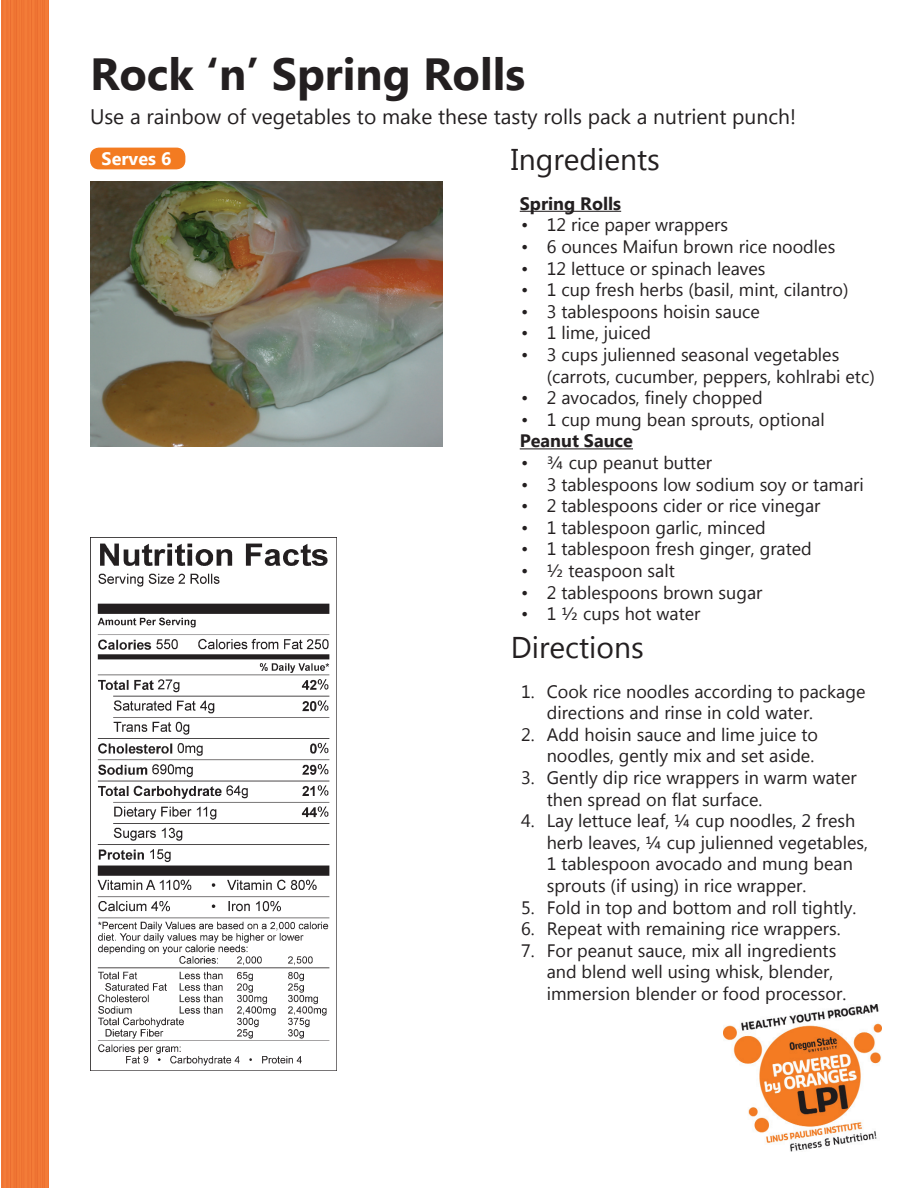
<style>
.page{position:relative;width:918px;height:1188px;background:#fff}
.page>*{position:absolute;margin:0;border:0;box-sizing:border-box;transform-origin:0 0}
.t1{font:700 45px "Microsoft New Tai Lue";color:#231f20}
.t2{font:30px "Microsoft New Tai Lue";color:#231f20}
.t3{font:21px "Microsoft New Tai Lue";color:#231f20}
.t4{font:18px/21.6px "Microsoft New Tai Lue";color:#231f20}
.t5{font:700 18px "Microsoft New Tai Lue";color:#231f20}
.t6{font:700 18px "Microsoft New Tai Lue";color:#fff}
</style>
<div class="page">
<hr style="left:520px;top:211px;width:101px;height:1px;background:#231f20">
<hr style="left:520px;top:448px;width:113px;height:1px;background:#231f20">
<img style="left:90px;top:537px;width:247px;height:534px">
<img style="left:2px;top:0;width:47px;height:1188px">
<div style="left:90px;top:148px;width:95px;height:21px;background:#f37b21;border-radius:9px"></div>
<img style="left:724px;top:1005px;width:158px;height:147px">
<img style="left:90px;top:182px;width:352px;height:264px">
<div style="left:95px;top:589px;width:236px;height:14px;background:#fff"></div>
<h1 class="t1" style="left:90px;top:48px;width:437px">Rock ‘n’ Spring Rolls</h1>
<p class="t3" style="left:90px;top:104px;width:707px">Use a rainbow of vegetables to make these tasty rolls pack a nutrient punch!</p>
<p class="t6" style="left:102px;top:149px;width:71px">Serves 6</p>
<h2 class="t2" style="left:511px;top:142px;width:151px">Ingredients</h2>
<p class="t5" style="left:520px;top:193px;width:103px">Spring Rolls</p>
<p class="t4" style="left:521px;top:216px;width:208px">• 12 rice paper wrappers</p>
<p class="t4" style="left:521px;top:237px;width:316px">• 6 ounces Maifun brown rice noodles</p>
<p class="t4" style="left:521px;top:259px;width:246px">• 12 lettuce or spinach leaves</p>
<p class="t4" style="left:521px;top:280px;width:329px">• 1 cup fresh herbs (basil, mint, cilantro)</p>
<p class="t4" style="left:521px;top:302px;width:240px">• 3 tablespoons hoisin sauce</p>
<p class="t4" style="left:521px;top:324px;width:131px">• 1 lime, juiced</p>
<p class="t4" style="left:547px;top:345px;width:330px;text-indent:-26px">• 3 cups julienned seasonal vegetables (carrots, cucumber, peppers, kohlrabi etc)</p>
<p class="t4" style="left:521px;top:388px;width:243px">• 2 avocados, finely chopped</p>
<p class="t4" style="left:521px;top:410px;width:305px">• 1 cup mung bean sprouts, optional</p>
<p class="t5" style="left:520px;top:431px;width:115px">Peanut Sauce</p>
<p class="t4" style="left:521px;top:453px;width:192px">• ¾ cup peanut butter</p>
<p class="t4" style="left:521px;top:475px;width:344px">• 3 tablespoons low sodium soy or tamari</p>
<p class="t4" style="left:521px;top:496px;width:301px">• 2 tablespoons cider or rice vinegar</p>
<p class="t4" style="left:521px;top:518px;width:246px">• 1 tablespoon garlic, minced</p>
<p class="t4" style="left:521px;top:540px;width:292px">• 1 tablespoon fresh ginger, grated</p>
<p class="t4" style="left:521px;top:561px;width:155px">• ½ teaspoon salt</p>
<p class="t4" style="left:521px;top:583px;width:243px">• 2 tablespoons brown sugar</p>
<p class="t4" style="left:521px;top:604px;width:181px">• 1 ½ cups hot water</p>
<h2 class="t2" style="left:511px;top:630px;width:134px">Directions</h2>
<p class="t4" style="left:547px;top:682px;width:320px;text-indent:-26px">1. Cook rice noodles according to package directions and rinse in cold water.</p>
<p class="t4" style="left:521px;top:725px;width:298px;text-align:right">2. Add hoisin sauce and lime juice to noodles, gently mix and set aside.</p>
<p class="t4" style="left:547px;top:768px;width:311px;text-indent:-26px">3. Gently dip rice wrappers in warm water then spread on flat surface.</p>
<p class="t4" style="left:547px;top:811px;width:323px;text-indent:-26px">4. Lay lettuce leaf, ¼ cup noodles, 2 fresh herb leaves, ¼ cup julienned vegetables, 1 tablespoon avocado and mung bean sprouts (if using) in rice wrapper.</p>
<p class="t4" style="left:521px;top:898px;width:337px">5. Fold in top and bottom and roll tightly.</p>
<p class="t4" style="left:521px;top:919px;width:321px">6. Repeat with remaining rice wrappers.</p>
<p class="t4" style="left:547px;top:941px;width:301px;text-indent:-26px">7. For peanut sauce, mix all ingredients and blend well using whisk, blender, immersion blender or food processor.</p>
</div>
